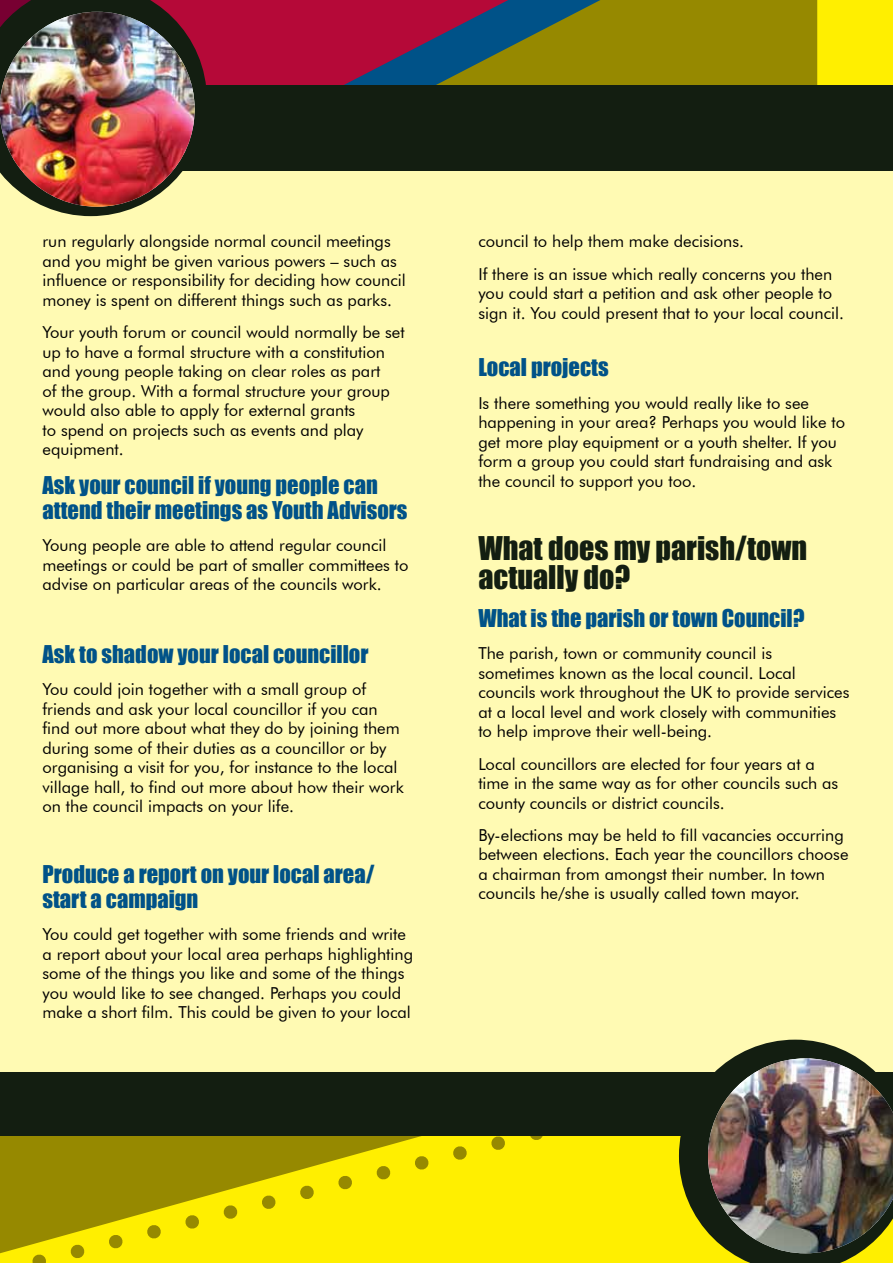
<style>
.page{position:relative;width:893px;height:1263px;background:#fff}
.page>*{position:absolute;margin:0;border:0;box-sizing:border-box;transform-origin:0 0}
.t1{font:30px/28.5px "Impact";color:#131e11}
.t2{font:22.5px/25.5px "Impact";color:#005288}
.t3{font:16.5px/19.5px "Futura BT";color:#000}
</style>
<div class="page">
<div style="left:0;top:160px;width:893px;height:935px;background:#fffab3"></div>
<div style="left:817px;top:0;width:76px;height:85px;background:#ffef00"></div>
<div style="left:42px;top:0;width:624px;height:132px;background:#b50938"></div>
<svg style="left:344px;top:59px;width:49px;height:26px"></svg>
<svg style="left:393px;top:0;width:424px;height:85px;background:#7a7120"></svg>
<div style="left:0;top:85px;width:893px;height:85px;background:#131e11"></div>
<svg style="left:0;top:1135px;width:679px;height:128px;background:#ecdc00"></svg>
<svg style="left:23px;top:1135px;width:547px;height:128px;background:#d9ca00"></svg>
<div style="left:0;top:1071px;width:893px;height:64px;background:#131e11"></div>
<svg style="left:0;top:0;width:207px;height:216px"></svg>
<img style="left:0;top:12px;width:195px;height:195px;border-radius:95px">
<svg style="left:679px;top:1040px;width:214px;height:223px;fill:#131e11"></svg>
<img style="left:708px;top:1058px;width:185px;height:195px">
<p class="t3" style="left:43px;top:232px;width:365px">run regularly alongside normal council meetings and you might be given various powers – such as influence or responsibility for deciding how council money is spent on different things such as parks.</p>
<p class="t3" style="left:43px;top:322px;width:364px">Your youth forum or council would normally be set up to have a formal structure with a constitution and young people taking on clear roles as part<br>of the group. With a formal structure your group would also able to apply for external grants<br>to spend on projects such as events and play equipment.</p>
<h2 class="t2" style="left:43px;top:471px;width:366px">Ask your council if young people can attend their meetings as Youth Advisors</h2>
<p class="t3" style="left:43px;top:535px;width:367px">Young people are able to attend regular council meetings or could be part of smaller committees to advise on particular areas of the councils work.</p>
<h2 class="t2" style="left:43px;top:641px;width:327px">Ask to shadow your local councillor</h2>
<p class="t3" style="left:43px;top:679px;width:363px">You could join together with a small group of friends and ask your local councillor if you can find out more about what they do by joining them during some of their duties as a councillor or by organising a visit for you, for instance to the local village hall, to find out more about how their work on the council impacts on your life.</p>
<h2 class="t2" style="left:43px;top:860px;width:334px">Produce a report on your local area/ start a campaign</h2>
<p class="t3" style="left:43px;top:925px;width:372px">You could get together with some friends and write a report about your local area perhaps highlighting some of the things you like and some of the things you would like to see changed. Perhaps you could make a short film. This could be given to your local</p>
<p class="t3" style="left:478px;top:225px;width:355px;line-height:32.2px">council to help them make decisions.<br>If there is an issue which really concerns you then</p>
<p class="t3" style="left:478px;top:283px;width:367px">you could start a petition and ask other people to sign it. You could present that to your local council.</p>
<h2 class="t2" style="left:478px;top:354px;width:132px">Local projects</h2>
<p class="t3" style="left:478px;top:393px;width:368px">Is there something you would really like to see happening in your area? Perhaps you would like to get more play equipment or a youth shelter. If you form a group you could start fundraising and ask the council to support you too.</p>
<h1 class="t1" style="left:478px;top:533px;width:330px">What does my parish/town actually do?</h1>
<h2 class="t2" style="left:478px;top:605px;width:328px">What is the parish or town Council?</h2>
<p class="t3" style="left:478px;top:643px;width:373px">The parish, town or community council is sometimes known as the local council. Local councils work throughout the UK to provide services at a local level and work closely with communities to help improve their well-being.</p>
<p class="t3" style="left:478px;top:754px;width:361px">Local councillors are elected for four years at a time in the same way as for other councils such as county councils or district councils.</p>
<p class="t3" style="left:478px;top:825px;width:372px">By-elections may be held to fill vacancies occurring between elections. Each year the councillors choose a chairman from amongst their number. In town councils he/she is usually called town mayor.</p>
</div>
